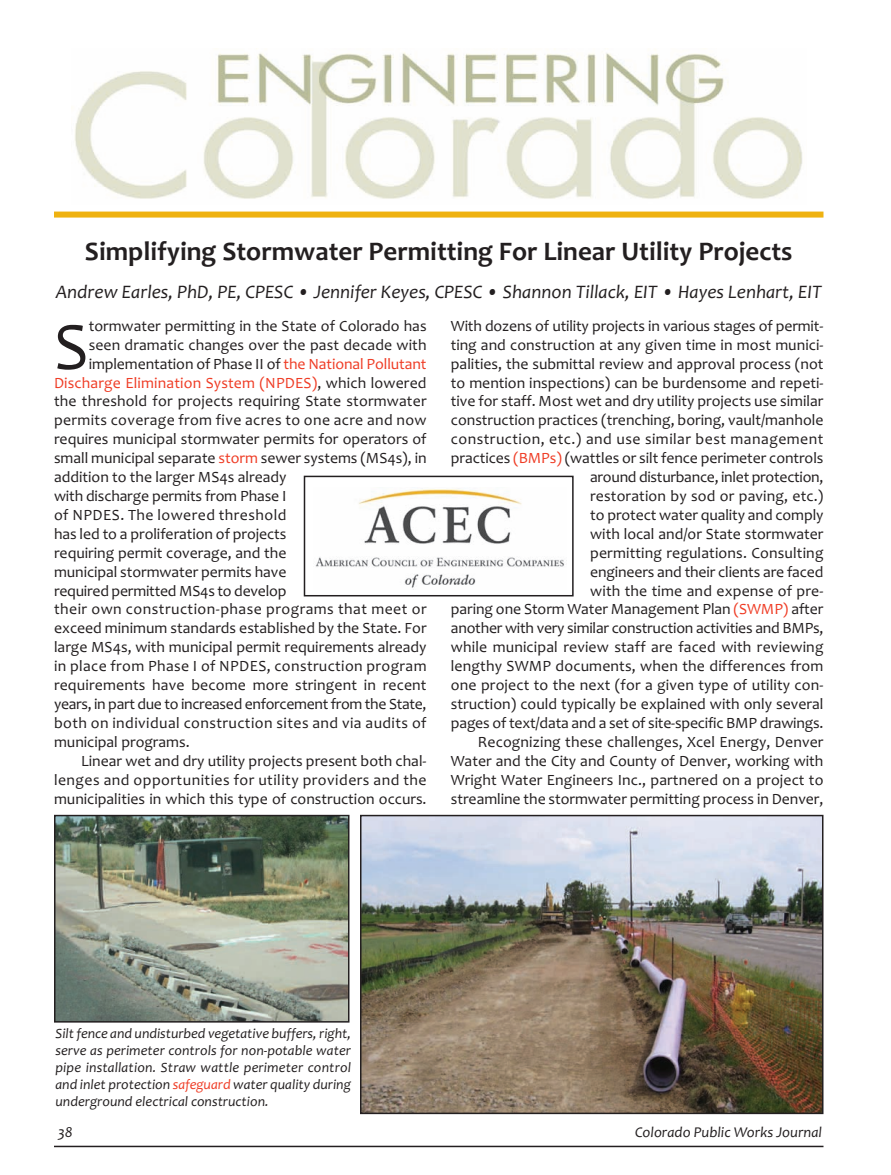
<style>
.page{position:relative;width:891px;height:1175px;background:#fff}
.page>*{position:absolute;margin:0;border:0;box-sizing:border-box;transform-origin:0 0}
.t1{font:67.8px "Candara";color:#231f20}
.t2{font:700 27px "Candara";color:#231f20}
.t3{font:italic 19.2px "Candara";color:#231f20}
.t4{font:15.75px/18.9px "Candara";color:#231f20;text-align:right}
.t5{font:15.75px "Candara";letter-spacing:.03em;color:#231f20}
.t6{font:15.75px "Candara";letter-spacing:-.02em;color:#231f20}
.t7{font:15.75px "Candara";letter-spacing:.01em;color:#ef3c25}
.t8{font:15.75px "Candara";letter-spacing:.025em;color:#231f20}
.t9{font:15.75px "Candara";letter-spacing:.02em;color:#231f20}
.t10{font:italic 15px "Candara";color:#231f20}
.t11{font:italic 14.25px/17.1px "Candara";color:#231f20;text-align:justify}
.s1{color:#ef3c25}
.s2{color:#231f20}
</style>
<div class="page">
<hr style="left:54px;top:1145px;width:770px;height:2px;background:#231f20">
<img style="left:363px;top:817px;width:458px;height:294px">
<div style="left:360px;top:814px;width:464px;height:300px;border:2px solid #231f20"></div>
<img style="left:57px;top:817px;width:290px;height:202px">
<div style="left:54px;top:814px;width:296px;height:208px;border:2px solid #231f20"></div>
<img style="left:315px;top:489px;width:249px;height:101px">
<div style="left:304px;top:475px;width:270px;height:121px;border:2px solid #231f20"></div>
<img style="left:75px;top:52px;width:728px;height:147px">
<div style="left:54px;top:211px;width:770px;height:6px;background:#efb211"></div>
<h2 class="t2" style="left:85px;top:234px;width:709px">Simplifying Stormwater Permitting For Linear Utility Projects</h2>
<p class="t3" style="left:56px;top:280px;width:768px">Andrew Earles, PhD, PE, CPESC • Jennifer Keyes, CPESC • Shannon Tillack, EIT • Hayes Lenhart, EIT</p>
<h1 class="t1" style="left:54px;top:305px;width:36px">S</h1>
<p class="t4" style="left:89px;top:316px;width:339px">tormwater permitting in the State of Colorado has</p>
<p class="t4" style="left:89px;top:335px;width:339px">seen dramatic changes over the past decade with</p>
<p class="t4" style="left:89px;top:354px;width:339px">implementation of Phase II of <span class="s1">the National Pollutant</span></p>
<p class="t7" style="left:54px;top:373px;width:374px">Discharge Elimination System (NPDES)<span class="s2">, which lowered</span></p>
<p class="t4" style="left:54px;top:391px;width:374px">the threshold for projects requiring State stormwater</p>
<p class="t9" style="left:54px;top:411px;width:374px">permits coverage from five acres to one acre and now</p>
<p class="t4" style="left:54px;top:429px;width:374px">requires municipal stormwater permits for operators of</p>
<p class="t4" style="left:54px;top:448px;width:374px">small municipal separate <span class="s1">storm</span> sewer systems (MS4s), in</p>
<p class="t4" style="left:54px;top:467px;width:234px">addition to the larger MS4s already</p>
<p class="t4" style="left:54px;top:486px;width:234px">with discharge permits from Phase I</p>
<p class="t5" style="left:54px;top:505px;width:234px">of NPDES. The lowered threshold</p>
<p class="t4" style="left:54px;top:524px;width:234px">has led to a proliferation of projects</p>
<p class="t4" style="left:54px;top:543px;width:234px">requiring permit coverage, and the</p>
<p class="t4" style="left:54px;top:561px;width:234px">municipal stormwater permits have</p>
<p class="t4" style="left:54px;top:580px;width:234px">required permitted MS4s to develop</p>
<p class="t5" style="left:54px;top:600px;width:374px">their own construction-phase programs that meet or</p>
<p class="t4" style="left:54px;top:618px;width:374px">exceed minimum standards established by the State. For</p>
<p class="t4" style="left:54px;top:637px;width:374px">large MS4s, with municipal permit requirements already</p>
<p class="t8" style="left:54px;top:656px;width:374px">in place from Phase I of NPDES, construction program</p>
<p class="t4" style="left:54px;top:675px;width:374px">requirements have become more stringent in recent</p>
<p class="t6" style="left:54px;top:694px;width:374px">years, in part due to increased enforcement from the State,</p>
<p class="t5" style="left:54px;top:713px;width:374px">both on individual construction sites and via audits of</p>
<p class="t4" style="left:54px;top:732px;width:137px">municipal programs.</p>
<p class="t4" style="left:81px;top:750px;width:347px">Linear wet and dry utility projects present both chal-</p>
<p class="t5" style="left:54px;top:770px;width:374px">lenges and opportunities for utility providers and the</p>
<p class="t4" style="left:54px;top:788px;width:374px">municipalities in which this type of construction occurs.</p>
<p class="t4" style="left:451px;top:316px;width:374px">With dozens of utility projects in various stages of permit&shy;ting and construction at any given time in most munici&shy;palities, the submittal review and approval process (not to mention inspections) can be burdensome and repeti&shy;tive for staff. Most wet and dry utility projects use similar construction practices (trenching, boring, vault/manhole construction, etc.) and use similar best management practices <span class="s1">(BMPs)</span> (wattles or silt fence perimeter controls around disturbance, inlet protection,<br>restoration by sod or paving, etc.)<br>to protect water quality and comply<br>with local and/or State stormwater<br>permitting regulations. Consulting<br>engineers and their clients are faced<br>with the time and expense of pre-<br>paring one Storm Water Management Plan <span class="s1">(SWMP)</span> after another with very similar construction activities and BMPs, while municipal review staff are faced with reviewing lengthy SWMP documents, when the differences from one project to the next (for a given type of utility con&shy;struction) could typically be explained with only several pages of text/data and a set of site-specific BMP drawings.<br>Recognizing these challenges, Xcel Energy, Denver Water and the City and County of Denver, working with Wright Water Engineers Inc., partnered on a project to streamline the stormwater permitting process in Denver,</p>
<p class="t11" style="left:55px;top:1024px;width:297px">Silt fence and undisturbed vegetative buffers, right, serve as perimeter controls for non-potable water pipe installation. Straw wattle perimeter control and inlet protection <span class="s1">safeguard</span> water quality during underground electrical construction.</p>
<p class="t10" style="left:58px;top:1123px;width:16px">38</p>
<p class="t10" style="left:635px;top:1123px;width:188px">Colorado Public Works Journal</p>
</div>
